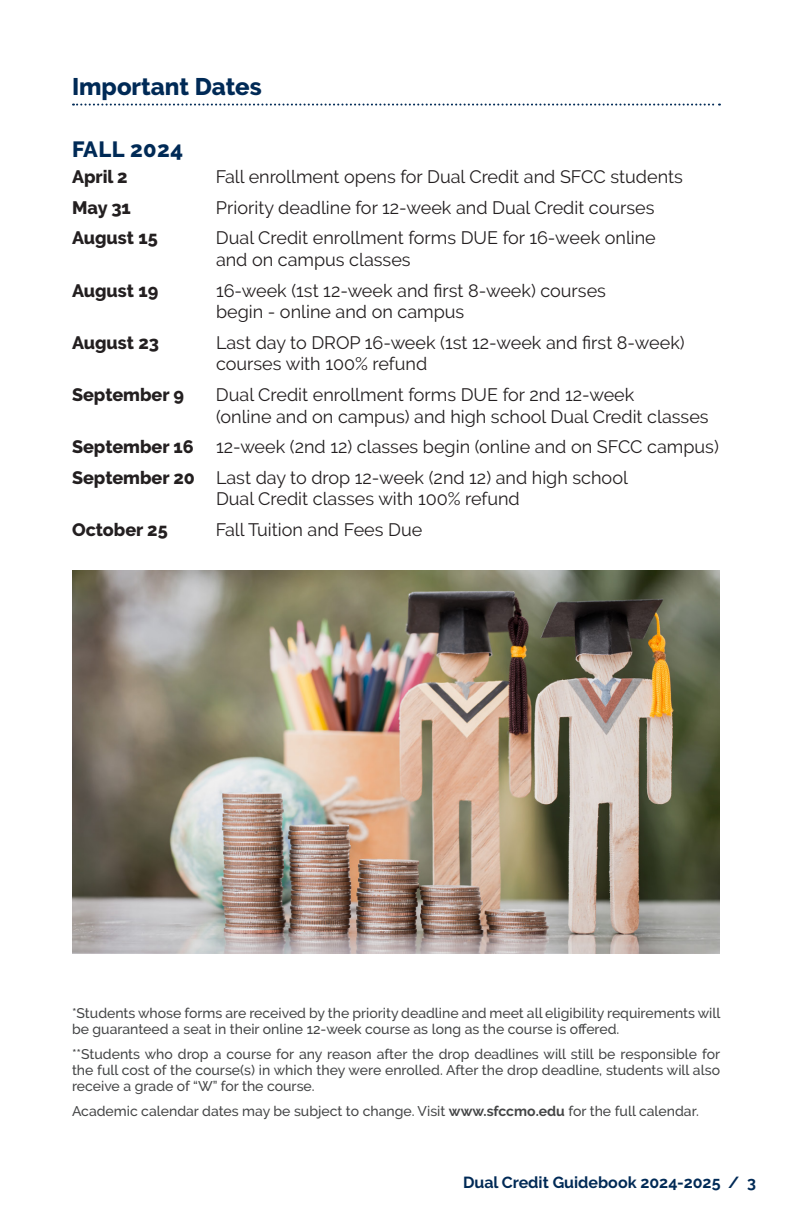
<style>
.page{position:relative;width:792px;height:1224px;background:#fff}
.page>*{position:absolute;margin:0;border:0;box-sizing:border-box;transform-origin:0 0}
.subheads{font:800 24px "Raleway";color:#002a56}
.t1{font:800 22px "Raleway";letter-spacing:.02em;color:#002a56}
.Important_Dates{font:18px/21.6px "Raleway";color:#231f20}
.Important_Dates-2{font:800 18px "Raleway";color:#231f20}
.t2{font:700 16px "Raleway";color:#002a56}
.t3{font:500 14px/16px "Raleway";color:#454647}
.s1{font-weight:800}
.s2{font-weight:700}
</style>
<div class="page">
<svg style="left:73px;top:104px;width:647px;height:2px"></svg>
<img style="left:72px;top:571px;width:648px;height:383px">
<p class="subheads" style="left:72px;top:72px;width:191px">Important Dates</p>
<p class="t1" style="left:72px;top:137px;width:113px">FALL 2024</p>
<p class="Important_Dates-2" style="left:72px;top:167px;width:57px">April 2</p>
<p class="Important_Dates" style="left:216px;top:166px;width:468px">Fall enrollment opens for Dual Credit and SFCC students</p>
<p class="Important_Dates-2" style="left:72px;top:197px;width:60px">May 31</p>
<p class="Important_Dates" style="left:216px;top:197px;width:440px">Priority deadline for 12-week and Dual Credit courses</p>
<p class="Important_Dates-2" style="left:72px;top:228px;width:87px">August 15</p>
<p class="Important_Dates" style="left:216px;top:227px;width:441px">Dual Credit enrollment forms DUE for 16-week online and on campus classes</p>
<p class="Important_Dates-2" style="left:72px;top:280px;width:88px">August 19</p>
<p class="Important_Dates" style="left:216px;top:279px;width:392px">16-week (1st 12-week and first 8-week) courses begin - online and on campus</p>
<p class="Important_Dates-2" style="left:72px;top:332px;width:89px">August 23</p>
<p class="Important_Dates" style="left:216px;top:332px;width:470px">Last day to DROP 16-week (1st 12-week and first 8-week) courses with 100% refund</p>
<p class="Important_Dates-2" style="left:72px;top:384px;width:113px">September 9</p>
<p class="Important_Dates" style="left:216px;top:384px;width:494px">Dual Credit enrollment forms DUE for 2nd 12-week<br>(online and on campus) and high school Dual Credit classes</p>
<p class="Important_Dates" style="left:72px;top:436px;width:648px"><span class="s1">September 16</span> 12-week (2nd 12) classes begin (online and on SFCC campus)</p>
<p class="Important_Dates" style="left:216px;top:467px;width:413px;text-indent:-144px"><span class="s1">September 20</span> Last day to drop 12-week (2nd 12) and high school<br>Dual Credit classes with 100% refund</p>
<p class="Important_Dates-2" style="left:72px;top:519px;width:97px">October 25</p>
<p class="Important_Dates" style="left:216px;top:519px;width:208px">Fall Tuition and Fees Due</p>
<p class="t3" style="left:72px;top:1005px;width:650px">*Students whose forms are received by the priority deadline and meet all eligibility requirements will be guaranteed a seat in their online 12-week course as long as the course is offered.</p>
<p class="t3" style="left:72px;top:1046px;width:650px;text-align:justify">**Students who drop a course for any reason after the drop deadlines will still be responsible for the full cost of the course(s) in which they were enrolled. After the drop deadline, students will also receive a grade of “W” for the course.</p>
<p class="t3" style="left:72px;top:1103px;width:629px">Academic calendar dates may be subject to change. Visit <span class="s2">www.sfccmo.edu</span> for the full calendar.</p>
<p class="t2" style="left:463px;top:1173px;width:294px">Dual Credit Guidebook 2024-2025 / 3</p>
</div>
